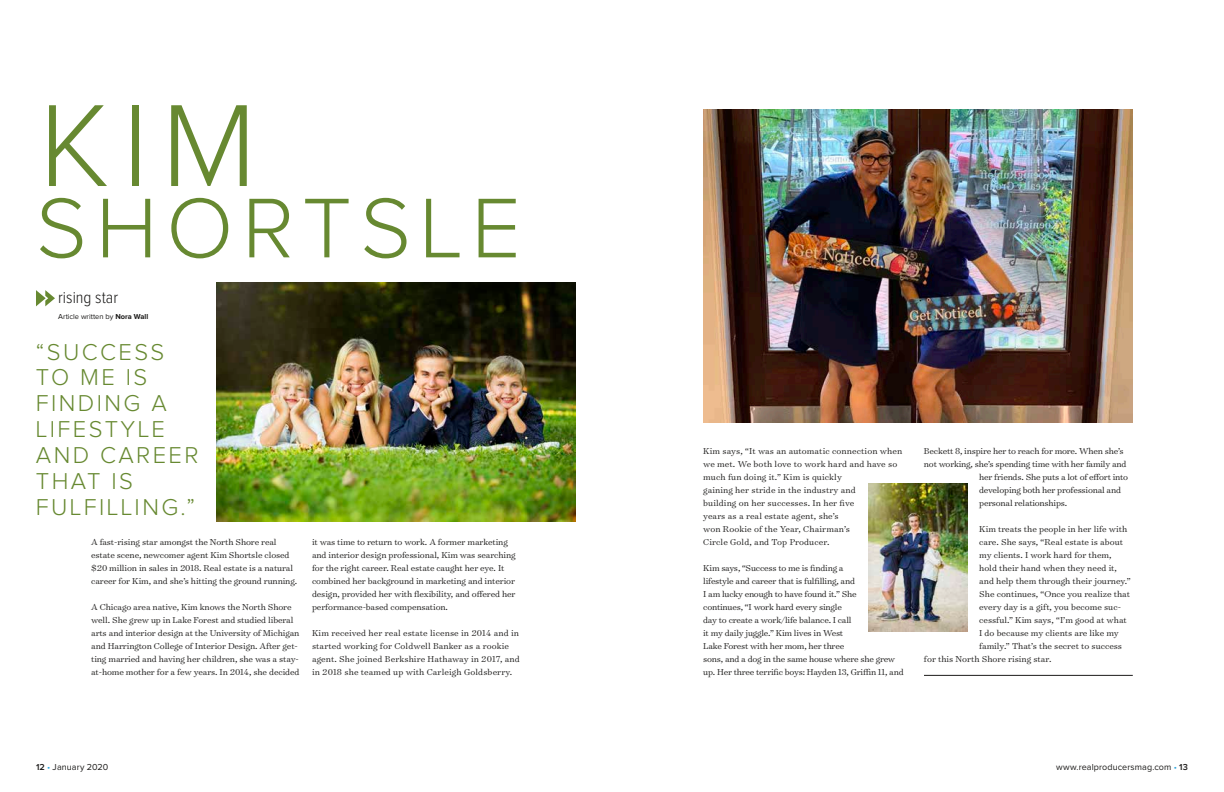
<style>
.page{position:relative;width:1224px;height:792px;background:#fff}
.page>*{position:absolute;margin:0;border:0;box-sizing:border-box;transform-origin:0 0}
.t1{font:300 121.1px "Proxima Nova";color:#678931}
.t2{font:300 87.8px "Proxima Nova";letter-spacing:.1em;color:#678931}
.t3{font:300 23.8px/26px "Proxima Nova";letter-spacing:.1em;color:#678931}
.t4{font:300 17px "Proxima Nova Cond";color:#1c1b1a}
.t5{font:300 9.8px/13px "Surveyor Text";letter-spacing:-.01em;color:#1c1b1a}
.t6{font:300 9.8px/13px "Surveyor Text";letter-spacing:.01em;color:#1c1b1a}
.t7{font:9px "Proxima Nova";letter-spacing:.01em;color:#1c1b1a}
.t8{font:7.5px "Proxima Nova";color:#1c1b1a}
.s1{font-weight:700}
.s2{font-weight:600}
.s3{color:#2ea5dc}
</style>
<div class="page">
<img style="left:869px;top:484px;width:98px;height:147px">
<img style="left:216px;top:282px;width:360px;height:240px">
<img style="left:703px;top:110px;width:430px;height:313px">
<svg style="left:36px;top:290px;width:19px;height:16px"></svg>
<hr style="left:924px;top:675px;width:209px;height:1px;background:#1c1b1a">
<h1 class="t1" style="left:39px;top:90px;width:219px">KIM</h1>
<h2 class="t2" style="left:36px;top:188px;width:486px">SHORTSLE</h2>
<h3 class="t4" style="left:58px;top:290px;width:61px">rising star</h3>
<p class="t8" style="left:58px;top:312px;width:92px">Article written by <span class="s1">Nora Wall</span></p>
<h3 class="t3" style="left:36px;top:340px;width:164px">“SUCCESS<br>TO ME IS<br>FINDING A<br>LIFESTYLE<br>AND CAREER<br>THAT IS<br>FULFILLING.”</h3>
<p class="t5" style="left:91px;top:535px;width:208px">A fast-rising star amongst the North Shore real estate scene, newcomer agent Kim Shortsle closed $20 million in sales in 2018. Real estate is a natural career for Kim, and she’s hitting the ground running.</p>
<p class="t5" style="left:91px;top:600px;width:210px">A Chicago area native, Kim knows the North Shore well. She grew up in Lake Forest and studied liberal arts and interior design at the University of Michigan and Harrington College of Interior Design. After get&shy;ting married and having her children, she was a stay&shy;at-home mother for a few years. In 2014, she decided</p>
<p class="t5" style="left:312px;top:535px;width:205px">it was time to return to work. A former marketing and interior design professional, Kim was searching for the right career. Real estate caught her eye. It combined her background in marketing and interior design, provided her with flexibility, and offered her performance-based compensation.</p>
<p class="t6" style="left:312px;top:626px;width:209px">Kim received her real estate license in 2014 and in started working for Coldwell Banker as a rookie agent. She joined Berkshire Hathaway in 2017, and in 2018 she teamed up with Carleigh Goldsberry.</p>
<p class="t6" style="left:703px;top:444px;width:201px">Kim says, “It was an automatic connection when we met. We both love to work hard and have so much fun doing it.” Kim is quickly<br>gaining her stride in the industry and<br>building on her successes. In her five<br>years as a real estate agent, she’s<br>won Rookie of the Year, Chairman’s<br>Circle Gold, and Top Producer.</p>
<p class="t5" style="left:703px;top:561px;width:202px">Kim says, “Success to me is finding a<br>lifestyle and career that is fulfilling, and<br>I am lucky enough to have found it.” She<br>continues, “I work hard every single<br>day to create a work/life balance. I call<br>it my daily juggle.” Kim lives in West<br>Lake Forest with her mom, her three<br>sons, and a dog in the same house where she grew up. Her three terrific boys: Hayden 13, Griffin 11, and</p>
<p class="t5" style="left:924px;top:444px;width:201px">Beckett 8, inspire her to reach for more. When she’s</p>
<p class="t5" style="left:924px;top:457px;width:204px">not working, she’s spending time with her family and</p>
<p class="t5" style="left:979px;top:470px;width:150px">her friends. She puts a lot of effort into</p>
<p class="t5" style="left:979px;top:483px;width:143px">developing both her professional and</p>
<p class="t5" style="left:979px;top:496px;width:90px">personal relationships.</p>
<p class="t5" style="left:979px;top:522px;width:150px">Kim treats the people in her life with</p>
<p class="t5" style="left:979px;top:535px;width:145px">care. She says, “Real estate is about</p>
<p class="t5" style="left:979px;top:548px;width:134px">my clients. I work hard for them,</p>
<p class="t5" style="left:979px;top:561px;width:139px">hold their hand when they need it,</p>
<p class="t5" style="left:979px;top:574px;width:153px">and help them through their journey.”</p>
<p class="t5" style="left:979px;top:587px;width:152px">She continues, “Once you realize that</p>
<p class="t5" style="left:979px;top:600px;width:143px">every day is a gift, you become suc-</p>
<p class="t5" style="left:979px;top:613px;width:149px">cessful.” Kim says, “I’m good at what</p>
<p class="t5" style="left:979px;top:626px;width:141px">I do because my clients are like my</p>
<p class="t5" style="left:979px;top:639px;width:144px">family.” That’s the secret to success</p>
<p class="t5" style="left:924px;top:652px;width:129px">for this North Shore rising star.</p>
<p class="t7" style="left:36px;top:762px;width:74px"><span class="s2">12</span> <span class="s3">•</span> January 2020</p>
<p class="t7" style="left:1056px;top:762px;width:133px">www.realproducersmag.com <span class="s3">•</span> <span class="s2">13</span></p>
</div>
